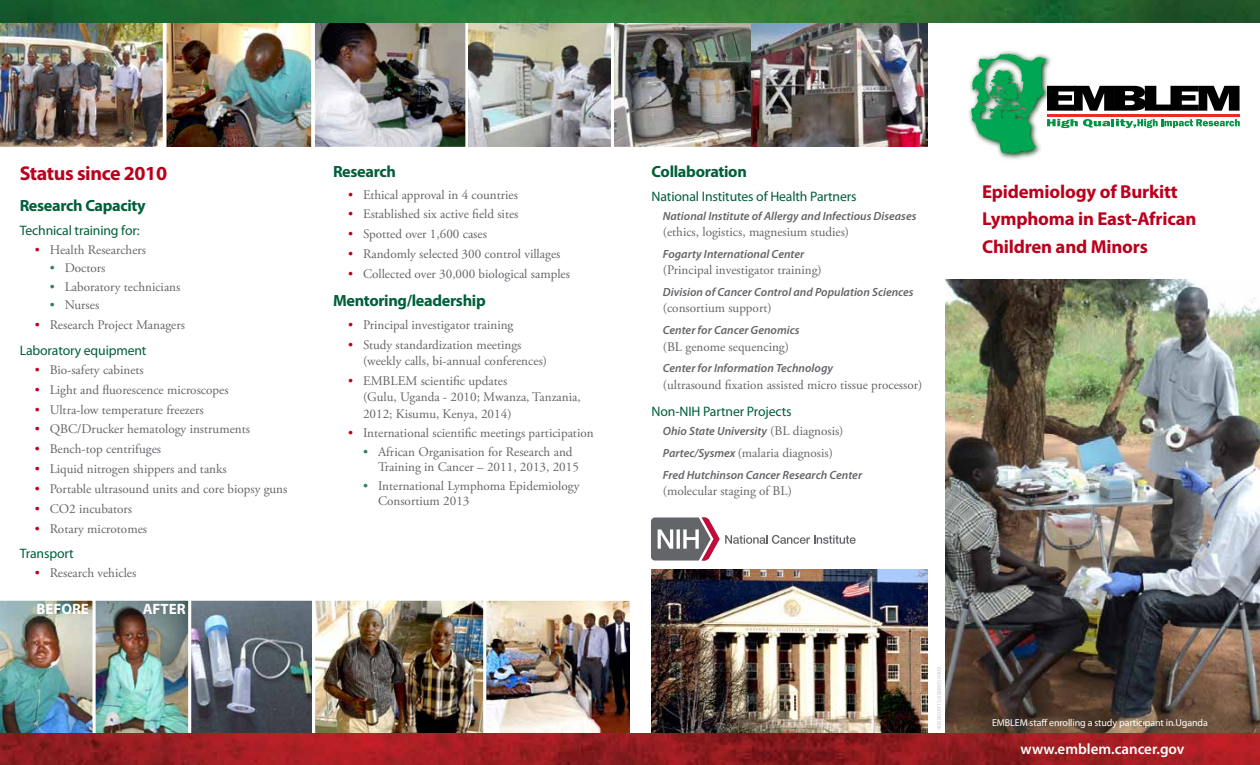
<style>
.page{position:relative;width:1260px;height:765px;background:#fff}
.page>*{position:absolute;margin:0;border:0;box-sizing:border-box;transform-origin:0 0}
.t1{font:700 20px "Myriad Pro";letter-spacing:-.02em;color:#bb001d}
.t2{font:700 18.75px "Myriad Pro";letter-spacing:-.01em;color:#bb001d}
.t3{font:700 16.25px "Myriad Pro";letter-spacing:-.02em;color:#015f39}
.t4{font:600 15px "Myriad Pro";color:#fff}
.t5{font:700 15px "Myriad Pro";color:#fff}
.t6{font:13.75px "Myriad Pro";letter-spacing:-.01em;color:#015f39}
.t7{font:13.12px/16.2px "Adobe Garamond Pro";color:#646569}
.t8{font:italic 600 11.88px "Myriad Pro";color:#646569}
.t9{font:10px "Myriad Pro";letter-spacing:-.01em;color:#fff}
.t10{font:6.25px "Myriad Pro";color:#bcbec0}
.s1{color:#bb001d}
.s2{color:#347f61}
.s3{font-family:"Adobe Garamond Pro";font-weight:400;font-style:normal;font-size:13.12px}
.s4{font-family:"Myriad Pro";font-weight:600;font-style:italic;font-size:11.88px}
</style>
<div class="page">
<img style="left:945px;top:280px;width:315px;height:453px">
<img style="left:168px;top:22px;width:141px;height:125px">
<img style="left:309px;top:22px;width:624px;height:125px">
<img style="left:468px;top:22px;width:143px;height:125px">
<img style="left:752px;top:22px;width:175px;height:125px">
<img style="left:0;top:22px;width:168px;height:125px">
<img style="left:0;top:0;width:1260px;height:22px">
<img style="left:315px;top:602px;width:314px;height:131px">
<div style="left:308px;top:598px;width:182px;height:141px;border:3px solid #fff;border-radius:2px"></div>
<img style="left:192px;top:602px;width:119px;height:131px">
<div style="left:188px;top:598px;width:127px;height:139px;border:3px solid #fff;border-radius:2px"></div>
<img style="left:96px;top:602px;width:91px;height:131px">
<div style="left:89px;top:598px;width:102px;height:139px;border:3px solid #fff;border-radius:2px"></div>
<img style="left:0;top:598px;width:96px;height:135px">
<div style="left:483px;top:598px;width:150px;height:144px;border:3px solid #fff;border-radius:2px"></div>
<img style="left:652px;top:569px;width:275px;height:164px">
<img style="left:0;top:733px;width:1260px;height:32px">
<svg style="left:651px;top:518px;width:205px;height:43px"></svg>
<img style="left:968px;top:51px;width:68px;height:109px">
<svg style="left:971px;top:54px;width:269px;height:100px"></svg>
<h2 class="t1" style="left:20px;top:160px;width:149px">Status since 2010</h2>
<h3 class="t3" style="left:20px;top:195px;width:128px">Research Capacity</h3>
<p class="t6" style="left:20px;top:222px;width:122px">Technical training for:</p>
<p class="t7" style="left:35px;top:242px;width:113px"><span class="s1">•</span> Health Researchers</p>
<p class="t7" style="left:50px;top:260px;width:57px"><span class="s2">•</span> Doctors</p>
<p class="t7" style="left:50px;top:279px;width:132px"><span class="s2">•</span> Laboratory technicians</p>
<p class="t7" style="left:50px;top:298px;width:51px"><span class="s2">•</span> Nurses</p>
<p class="t7" style="left:35px;top:317px;width:152px"><span class="s1">•</span> Research Project Managers</p>
<p class="t6" style="left:20px;top:342px;width:128px">Laboratory equipment</p>
<p class="t7" style="left:35px;top:362px;width:111px"><span class="s1">•</span> Bio-safety cabinets</p>
<p class="t7" style="left:35px;top:382px;width:195px"><span class="s1">•</span> Light and fuorescence microscopes</p>
<p class="t7" style="left:35px;top:402px;width:170px"><span class="s1">•</span> Ultra-low temperature freezers</p>
<p class="t7" style="left:35px;top:422px;width:217px"><span class="s1">•</span> QBC/Drucker hematology instruments</p>
<p class="t7" style="left:35px;top:441px;width:128px"><span class="s1">•</span> Bench-top centrifuges</p>
<p class="t7" style="left:35px;top:461px;width:194px"><span class="s1">•</span> Liquid nitrogen shippers and tanks</p>
<p class="t7" style="left:35px;top:481px;width:254px"><span class="s1">•</span> Portable ultrasound units and core biopsy guns</p>
<p class="t7" style="left:35px;top:501px;width:99px"><span class="s1">•</span> CO2 incubators</p>
<p class="t7" style="left:35px;top:521px;width:114px"><span class="s1">•</span> Rotary microtomes</p>
<p class="t6" style="left:20px;top:545px;width:55px">Transport</p>
<p class="t7" style="left:35px;top:566px;width:103px"><span class="s1">•</span> Research vehicles</p>
<p class="t5" style="left:36px;top:599px;width:54px">BEFORE</p>
<p class="t5" style="left:143px;top:599px;width:44px">AFTER</p>
<h3 class="t3" style="left:333px;top:161px;width:65px">Research</h3>
<p class="t7" style="left:348px;top:188px;width:171px"><span class="s1">•</span> Ethical approval in 4 countries</p>
<p class="t7" style="left:348px;top:206px;width:172px"><span class="s1">•</span> Established six active feld sites</p>
<p class="t7" style="left:348px;top:226px;width:140px"><span class="s1">•</span> Spotted over 1,600 cases</p>
<p class="t7" style="left:348px;top:246px;width:214px"><span class="s1">•</span> Randomly selected 300 control villages</p>
<p class="t7" style="left:348px;top:266px;width:224px"><span class="s1">•</span> Collected over 30,000 biological samples</p>
<h3 class="t3" style="left:333px;top:290px;width:154px">Mentoring/leadership</h3>
<p class="t7" style="left:348px;top:317px;width:167px"><span class="s1">•</span> Principal investigator training</p>
<p class="t7" style="left:363px;top:337px;width:186px;text-indent:-15px"><span class="s1">•</span> Study standardization meetings (weekly calls, bi-annual conferences)</p>
<p class="t7" style="left:363px;top:373px;width:219px;text-indent:-15px"><span class="s1">•</span> EMBLEM scientifc updates<br>(Gulu, Uganda - 2010; Mwanza, Tanzania,<br>2012; Kisumu, Kenya, 2014)</p>
<p class="t7" style="left:348px;top:426px;width:247px"><span class="s1">•</span> International scientifc meetings participation</p>
<p class="t7" style="left:378px;top:445px;width:202px;line-height:15px;text-indent:-15px"><span class="s2">•</span> African Organisation for Research and<br>Training in Cancer – 2011, 2013, 2015</p>
<p class="t7" style="left:378px;top:478px;width:203px;line-height:15px;text-indent:-15px"><span class="s2">•</span> International Lymphoma Epidemiology<br>Consortium 2013</p>
<p class="t3" style="left:652px;top:161px;width:97px">Collaboration</p>
<p class="t6" style="left:652px;top:188px;width:207px">National Institutes of Health Partners</p>
<p class="t2" style="left:982px;top:179px;width:197px">Epidemiology of Burkitt</p>
<h4 class="t8" style="left:663px;top:208px;width:255px">National Institute of Allergy and Infectious Diseases</h4>
<h3 class="t2" style="left:982px;top:207px;width:216px">Lymphoma in East-African</h3>
<p class="t7" style="left:663px;top:224px;width:188px">(ethics, logistics, magnesium studies)</p>
<h3 class="t2" style="left:982px;top:234px;width:167px">Children and Minors</h3>
<h4 class="t8" style="left:663px;top:247px;width:143px">Fogarty International Center</h4>
<p class="t7" style="left:663px;top:262px;width:160px">(Principal investigator training)</p>
<h5 class="t8" style="left:663px;top:285px;width:252px">Division of Cancer Control and Population Sciences</h5>
<p class="t7" style="left:663px;top:301px;width:110px">(consortium support)</p>
<p class="t8" style="left:663px;top:323px;width:138px">Center for Cancer Genomics</p>
<p class="t7" style="left:663px;top:339px;width:128px">(BL genome sequencing)</p>
<h5 class="t8" style="left:663px;top:361px;width:172px">Center for Information Technology</h5>
<p class="t7" style="left:663px;top:377px;width:261px">(ultrasound fxation assisted micro tissue processor)</p>
<p class="t6" style="left:652px;top:403px;width:141px">Non-NIH Partner Projects</p>
<p class="t8" style="left:663px;top:424px;width:182px">Ohio State University <span class="s3">(BL diagnosis)</span></p>
<p class="t7" style="left:663px;top:445px;width:172px"><span class="s4">Partec/Sysmex</span> (malaria diagnosis)</p>
<p class="t8" style="left:663px;top:468px;width:201px">Fred Hutchinson Cancer Research Center</p>
<p class="t7" style="left:663px;top:484px;width:131px">(molecular staging of BL)</p>
<p class="t10" style="left:935px;top:730px;width:65px;rotate:-90deg">40880.0915.8888050409</p>
<p class="t9" style="left:992px;top:716px;width:217px">EMBLEM staf enrolling a study participant in Uganda</p>
<p class="t4" style="left:1021px;top:739px;width:165px">www.emblem.cancer.gov</p>
</div>
